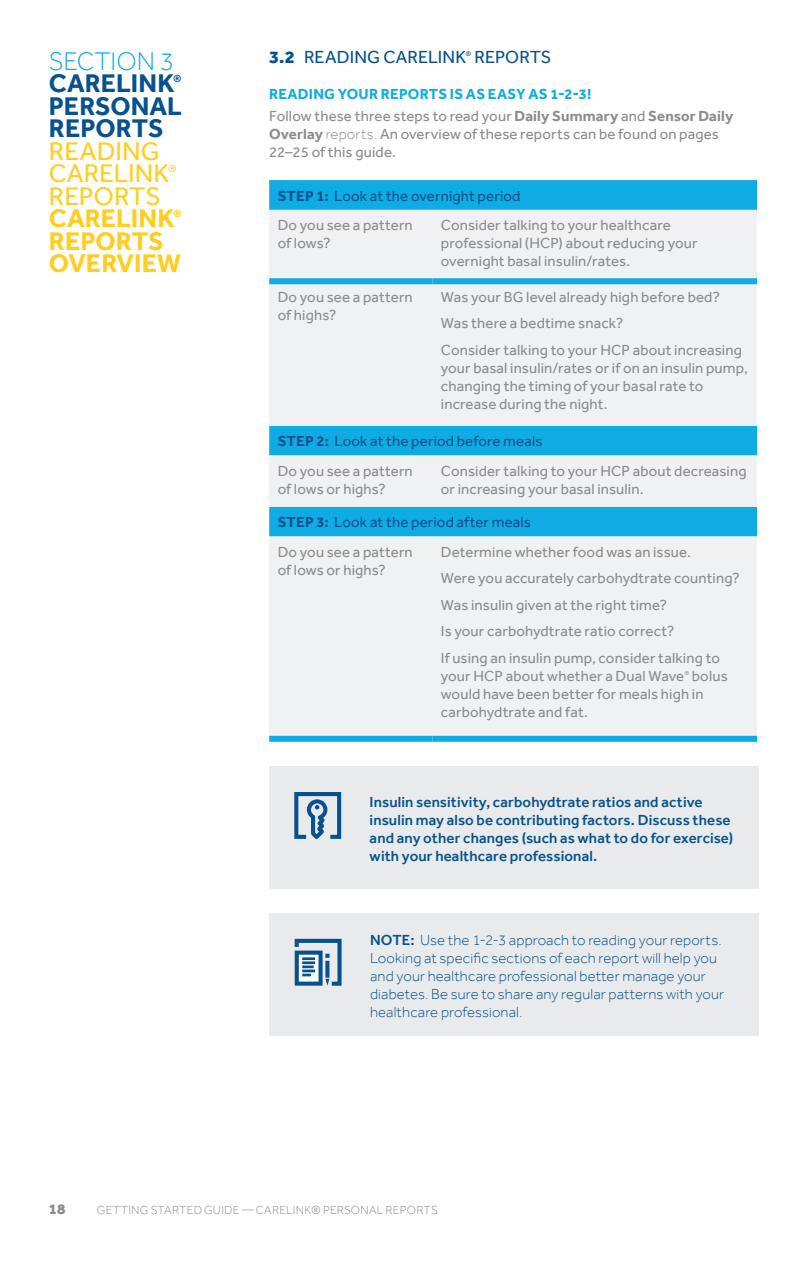
<style>
.page{position:relative;width:808px;height:1263px;background:#fff}
.page>*{position:absolute;margin:0;border:0;box-sizing:border-box;transform-origin:0 0}
.t1{font:700 26.25px/22.5px "Effra";letter-spacing:.005em;color:#07528e}
.t2{font:700 26.25px/22.5px "Effra";letter-spacing:.005em;color:#ffce21}
.t3{font:26.25px/22.5px "Effra";color:#ffce21}
.t4{font:300 26.25px "Effra";letter-spacing:-.005em;color:#0face3}
.t5{font:18px "Effra";letter-spacing:.005em;color:#07528e}
.t6{font:15px/18px "Effra";letter-spacing:.01em;color:#8a8c8f}
.t7{font:300 15px/18px "Effra";letter-spacing:.01em;color:#07528e}
.t8{font:500 15px/18px "Effra";letter-spacing:.01em;color:#07528e}
.t9{font:15px/29.7px "Effra";letter-spacing:.01em;color:#07528e}
.t10{font:700 15px/22.2px "Effra";letter-spacing:.015em;color:#0face3}
.t11{font:800 15px "Effra";color:#8a8c8f}
.t12{font:300 12px "Effra";letter-spacing:.02em;color:#8a8c8f}
.t13{font:700 10.5px "Effra";color:#07528e}
.t14{font:10.5px "Effra";color:#ffce21}
.t15{font:700 10.5px "Effra";color:#ffce21}
.t16{font:7.2px "Effra";color:#07528e}
.t17{font:6px "Effra";color:#8a8c8f}
.s1{font-weight:800}
.s2{font-weight:400;color:#8a8c8f}
.s3{color:#8a8c8f}
.s4{font-weight:700}
.s5{font-weight:300}
.s6{font-weight:500}
</style>
<div class="page">
<div style="left:269px;top:180px;width:488px;height:30px;background:#0face3"></div>
<svg style="left:269px;top:210px;width:488px;height:526px;fill:#f0f1f2"></svg>
<div style="left:269px;top:278px;width:163px;height:6px;background:#0face3"></div>
<div style="left:432px;top:278px;width:325px;height:6px;background:#0face3"></div>
<div style="left:269px;top:736px;width:163px;height:6px;background:#0face3"></div>
<div style="left:432px;top:736px;width:325px;height:6px;background:#0face3"></div>
<div style="left:269px;top:913px;width:490px;height:123px;background:#e9eaeb"></div>
<svg style="left:294px;top:938px;width:48px;height:48px"></svg>
<div style="left:269px;top:766px;width:490px;height:123px;background:#e9eaeb"></div>
<svg style="left:294px;top:792px;width:48px;height:47px"></svg>
<h1 class="t4" style="left:49px;top:46px;width:127px">SECTION 3</h1>
<h1 class="t1" style="left:49px;top:72px;width:127px">CARELINK</h1>
<p class="t13" style="left:173px;top:72px;width:10px">®</p>
<h1 class="t1" style="left:49px;top:94px;width:134px">PERSONAL<br>REPORTS</h1>
<h1 class="t3" style="left:49px;top:140px;width:122px">READING<br>CARELINK</h1>
<p class="t14" style="left:168px;top:162px;width:10px">®</p>
<h1 class="t3" style="left:49px;top:185px;width:113px">REPORTS</h1>
<h1 class="t2" style="left:49px;top:207px;width:127px">CARELINK</h1>
<p class="t15" style="left:173px;top:207px;width:10px">®</p>
<h1 class="t2" style="left:49px;top:229px;width:133px">REPORTS<br>OVERVIEW</h1>
<p class="t5" style="left:269px;top:47px;width:199px"><span class="s1">3.2</span> READING CARELINK</p>
<p class="t16" style="left:465px;top:49px;width:7px">®</p>
<p class="t5" style="left:474px;top:47px;width:78px">REPORTS</p>
<p class="t10" style="left:269px;top:82px;width:465px">READING YOUR REPORTS IS AS EASY AS 1-2-3!<br><span class="s2">Follow these three steps to read your</span> <span class="s3">Daily Summary</span> <span class="s2">and</span> <span class="s3">Sensor Daily</span></p>
<p class="t6" style="left:269px;top:125px;width:451px"><span class="s4">Overlay</span> <span class="s5">reports.</span> An overview of these reports can be found on pages<br>22–25 of this guide.</p>
<p class="t9" style="left:278px;top:181px;width:244px"><span class="s4">STEP 1:</span> Look at the overnight period<br><span class="s3">Do you see a pattern</span></p>
<p class="t6" style="left:278px;top:234px;width:54px">of lows?</p>
<p class="t6" style="left:441px;top:216px;width:258px">Consider talking to your healthcare professional (HCP) about reducing your overnight basal insulin/rates.</p>
<p class="t6" style="left:278px;top:287px;width:137px">Do you see a pattern of highs?</p>
<p class="t6" style="left:441px;top:283px;width:303px;line-height:26.5px">Was your BG level already high before bed?<br>Was there a bedtime snack?<br>Consider talking to your HCP about increasing</p>
<p class="t6" style="left:441px;top:358px;width:309px">your basal insulin/rates or if on an insulin pump, changing the timing of your basal rate to increase during the night.</p>
<p class="t9" style="left:278px;top:426px;width:266px"><span class="s4">STEP 2:</span> Look at the period before meals<br><span class="s3">Do you see a pattern</span></p>
<p class="t6" style="left:278px;top:480px;width:110px">of lows or highs?</p>
<p class="t6" style="left:441px;top:462px;width:307px">Consider talking to your HCP about decreasing or increasing your basal insulin.</p>
<p class="t9" style="left:278px;top:507px;width:255px"><span class="s4">STEP 3:</span> Look at the period after meals<br><span class="s3">Do you see a pattern</span></p>
<p class="t6" style="left:278px;top:561px;width:110px">of lows or highs?</p>
<p class="t6" style="left:441px;top:538px;width:300px;line-height:26.5px">Determine whether food was an issue.<br>Were you accurately carbohydtrate counting?<br>Was insulin given at the right time?<br>Is your carbohydtrate ratio correct?<br>If using an insulin pump, consider talking to</p>
<p class="t6" style="left:441px;top:667px;width:245px">your HCP about whether a Dual Wave</p>
<p class="t17" style="left:684px;top:669px;width:6px">®</p>
<p class="t6" style="left:441px;top:667px;width:288px;text-indent:251px">bolus would have been better for meals high in carbohydtrate and fat.</p>
<p class="t8" style="left:370px;top:792px;width:365px">Insulin sensitivity, carbohydtrate ratios and active insulin may also be contributing factors. Discuss these and any other changes (such as what to do for exercise) with your healthcare professional.</p>
<p class="t7" style="left:370px;top:930px;width:356px"><span class="s6">NOTE:</span> Use the 1-2-3 approach to reading your reports.<br>Looking at specific sections of each report will help you and your healthcare professional better manage your diabetes. Be sure to share any regular patterns with your healthcare professional.</p>
<p class="t11" style="left:49px;top:1200px;width:18px">18</p>
<p class="t12" style="left:97px;top:1203px;width:342px">Getting started g uide — CareLink® personal reports</p>
</div>
